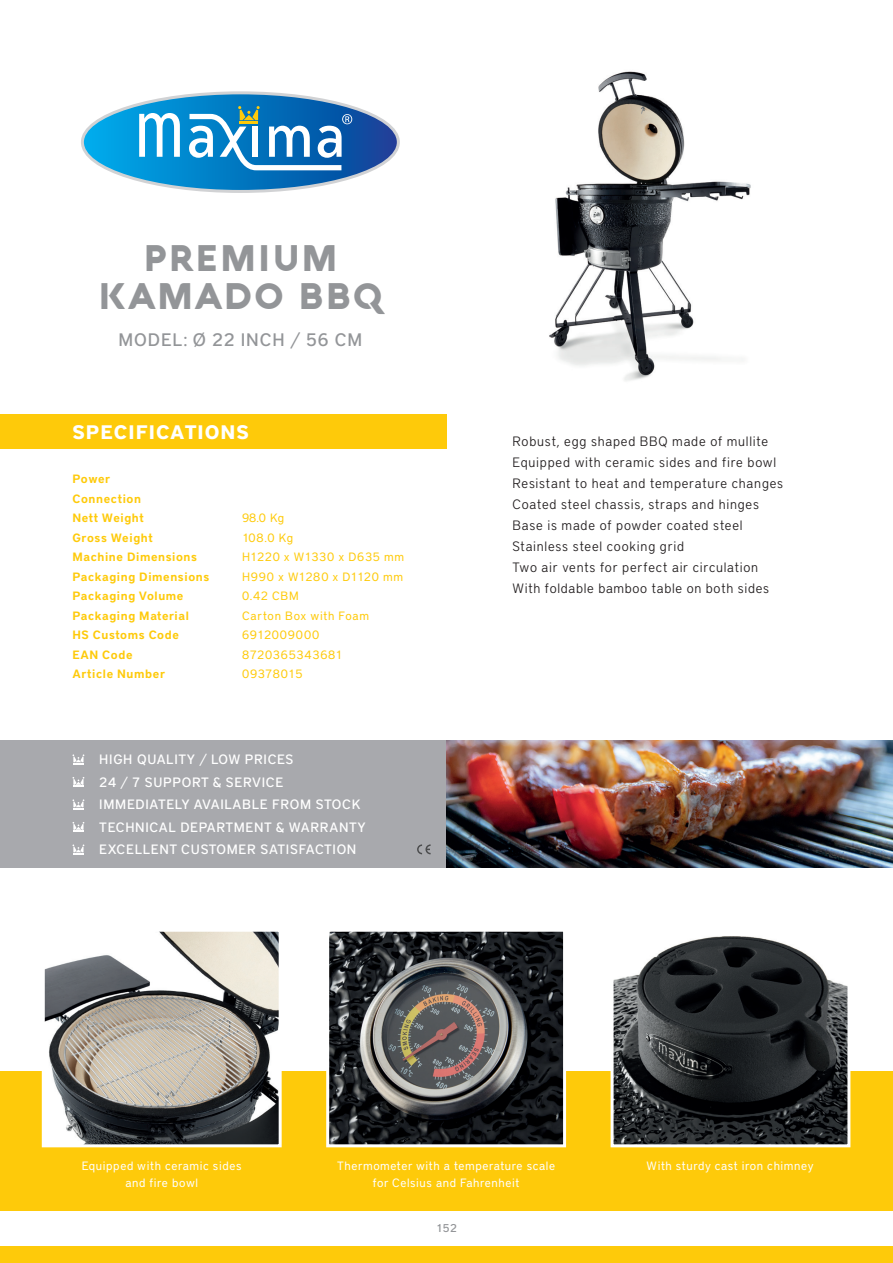
<style>
.page{position:relative;width:893px;height:1263px;background:#fff}
.page>*{position:absolute;margin:0;border:0;box-sizing:border-box;transform-origin:0 0}
.t1{font:900 36px/37.5px "Aquawax";letter-spacing:.05em;color:#939598;text-align:center}
.t2{font:700 19.5px "District Pro";letter-spacing:.05em;color:#fff}
.t3{font:500 18px "District Pro";letter-spacing:.05em;color:#939598}
.t4{font:300 13.5px/21px "District Pro";letter-spacing:.055em;color:#231f20}
.t5{font:500 13.5px/22.5px "District Pro";letter-spacing:.05em;color:#fff}
.t6{font:600 12px/19.5px "District Pro";letter-spacing:.05em;color:#feca0a}
.t7{font:12px/16.5px "District Pro";letter-spacing:.05em;color:#fff;text-align:center}
.t8{font:12px/19.5px "District Pro";letter-spacing:.055em;color:#feca0a}
.t9{font:500 11.25px "District Pro";color:#939598}
</style>
<div class="page">
<div style="left:0;top:1071px;width:893px;height:192px;background:#feca0a"></div>
<div style="left:0;top:1211px;width:893px;height:34px;background:#fff"></div>
<div style="left:0;top:740px;width:446px;height:128px;background:#a8a9ad"></div>
<div style="left:0;top:415px;width:446px;height:34px;background:#feca0a"></div>
<svg style="left:82px;top:93px;width:316px;height:99px"></svg>
<svg style="left:73px;top:754px;width:11px;height:10px"></svg>
<svg style="left:73px;top:777px;width:11px;height:10px"></svg>
<svg style="left:73px;top:799px;width:11px;height:10px"></svg>
<svg style="left:73px;top:844px;width:11px;height:10px"></svg>
<svg style="left:73px;top:822px;width:11px;height:10px"></svg>
<svg style="left:417px;top:844px;width:14px;height:10px"></svg>
<img style="left:446px;top:740px;width:447px;height:128px">
<img style="left:549px;top:71px;width:202px;height:310px">
<svg style="left:41px;top:931px;width:241px;height:217px;background:#a09e98"></svg>
<svg style="left:326px;top:931px;width:241px;height:217px;background:#4b4a4a"></svg>
<svg style="left:610px;top:936px;width:241px;height:212px;background:#434546"></svg>
<h1 class="t1" style="left:98px;top:239px;width:286px">PREMIUM<br>KAMADO BBQ</h1>
<h3 class="t3" style="left:119px;top:328px;width:245px">MODEL: Ø 22 INCH / 56 CM</h3>
<h2 class="t2" style="left:73px;top:418px;width:178px">SPECIFICATIONS</h2>
<p class="t6" style="left:73px;top:469px;width:138px">Power<br>Connection<br>Nett Weight<br>Gross Weight<br>Machine Dimensions<br>Packaging Dimensions<br>Packaging Volume<br>Packaging Material<br>HS Customs Code<br>EAN Code<br>Article Number</p>
<p class="t8" style="left:242px;top:508px;width:164px">98.0 Kg<br>108.0 Kg<br>H1220 x W1330 x D635 mm<br>H990 x W1280 x D1120 mm<br>0.42 CBM<br>Carton Box with Foam<br>6912009000<br>8720365343681<br>09378015</p>
<p class="t5" style="left:99px;top:748px;width:268px">HIGH QUALITY / LOW PRICES<br>24 / 7 SUPPORT &amp; SERVICE<br>IMMEDIATELY AVAILABLE FROM STOCK<br>TECHNICAL DEPARTMENT &amp; WARRANTY<br>EXCELLENT CUSTOMER SATISFACTION</p>
<p class="t4" style="left:513px;top:430px;width:272px">Robust, egg shaped BBQ made of mullite Equipped with ceramic sides and fire bowl Resistant to heat and temperature changes Coated steel chassis, straps and hinges Base is made of powder coated steel Stainless steel cooking grid<br>Two air vents for perfect air circulation With foldable bamboo table on both sides</p>
<p class="t7" style="left:82px;top:1157px;width:161px">Equipped with ceramic sides and fire bowl</p>
<p class="t7" style="left:337px;top:1157px;width:219px">Thermometer with a temperature scale for Celsius and Fahrenheit</p>
<p class="t7" style="left:647px;top:1157px;width:168px">With sturdy cast iron chimney</p>
<p class="t9" style="left:436px;top:1221px;width:22px">152</p>
</div>
